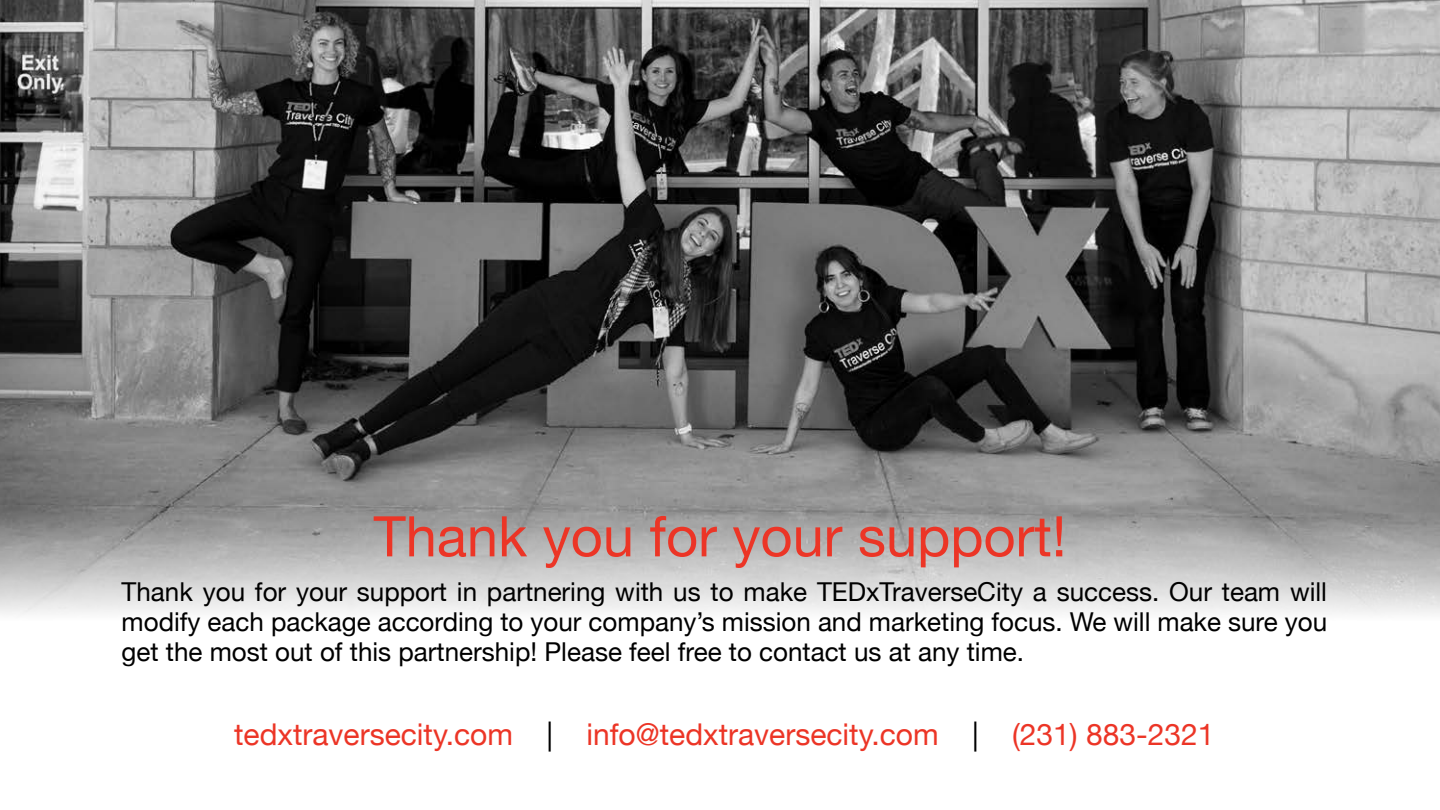
<style>
.page{position:relative;width:1440px;height:810px;background:#fff}
.page>*{position:absolute;margin:0;border:0;box-sizing:border-box;transform-origin:0 0}
.t1{font:56px "Helvetica Neue";color:#ec3526}
.t2{font:30px "Helvetica Neue";color:#ec3526}
.t3{font:26px/30px "Helvetica Neue";color:#000;text-align:justify}
.s1{color:#000}
</style>
<div class="page">
<img style="left:0;top:0;width:1440px;height:510px">
<svg style="left:0;top:510px;width:1440px;height:104px;background:#c0c0c0"></svg>
<p class="t1" style="left:374px;top:496px;width:694px">Thank you for your support!</p>
<p class="t3" style="left:122px;top:578px;width:1207px">Thank you for your support in partnering with us to make TEDxTraverseCity a success. Our team will modify each package according to your company’s mission and marketing focus. We will make sure you get the most out of this partnership! Please feel free to contact us at any time.</p>
<p class="t2" style="left:234px;top:712px;width:982px">tedxtraversecity.com <span class="s1">|</span> info@tedxtraversecity.com <span class="s1">|</span> (231) 883-2321</p>
</div>
